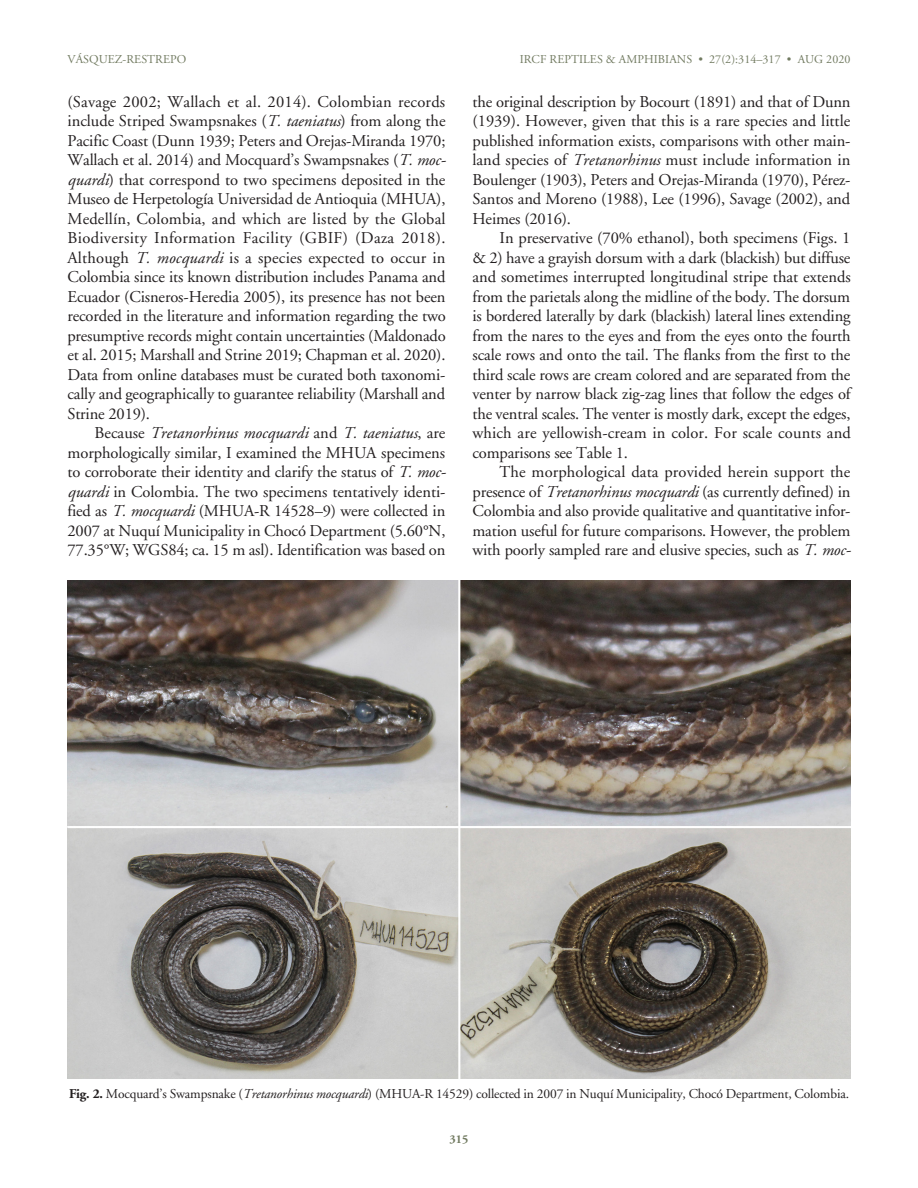
<style>
.page{position:relative;width:918px;height:1188px;background:#fff}
.page>*{position:absolute;margin:0;border:0;box-sizing:border-box;transform-origin:0 0}
.TEXT{font:16.5px/19.5px "Adobe Garamond";letter-spacing:-.01em;color:#231f20;text-align:justify}
.Text__1st_P_drop{font:16.5px/19.5px "Adobe Garamond";letter-spacing:-.01em;color:#231f20;text-align:justify}
.Figure_Caption{font:13.5px "Adobe Garamond";letter-spacing:-.01em;color:#231f20}
.Running_Head_RIGHT{font:12px "Adobe Garamond";letter-spacing:.005em;color:#717a60}
.Running_Head_LEFT{font:12px "Adobe Garamond";letter-spacing:.005em;color:#717a60}
.Running_Head_LEFT-2{font:700 12px "Adobe Garamond";color:#717a60}
.s1{font-style:italic}
.s2{font-weight:700}
</style>
<div class="page">
<img style="left:68px;top:580px;width:782px;height:498px">
<p class="Running_Head_LEFT" style="left:68px;top:53px;width:120px">VÁSQUEZ-RESTREPO</p>
<p class="Running_Head_RIGHT" style="left:520px;top:53px;width:332px">IRCF REPTILES &amp; AMPHIBIANS • 27(2):314–317 • AUG 2020</p>
<p class="Text__1st_P_drop" style="left:68px;top:92px;width:380px">(Savage 2002; Wallach et al. 2014). Colombian records include Striped Swampsnakes (<span class="s1">T. taeniatus</span>) from along the Pacific Coast (Dunn 1939; Peters and Orejas-Miranda 1970; Wallach et al. 2014) and Mocquard’s Swampsnakes (<span class="s1">T. moc&shy;quardi</span>) that correspond to two specimens deposited in the Museo de Herpetología Universidad de Antioquia (MHUA), Medellín, Colombia, and which are listed by the Global Biodiversity Information Facility (GBIF) (Daza 2018).<br>Although <span class="s1">T. mocquardi</span> is a species expected to occur in Colombia since its known distribution includes Panama and Ecuador (Cisneros-Heredia 2005), its presence has not been recorded in the literature and information regarding the two presumptive records might contain uncertainties (Maldonado et al. 2015; Marshall and Strine 2019; Chapman et al. 2020).<br>Data from online databases must be curated both taxonomi&shy;cally and geographically to guarantee reliability (Marshall and Strine 2019).</p>
<p class="TEXT" style="left:68px;top:424px;width:380px;text-indent:27px">Because <span class="s1">Tretanorhinus mocquardi</span> and <span class="s1">T. taeniatus</span>, are morphologically similar, I examined the MHUA specimens to corroborate their identity and clarify the status of <span class="s1">T. moc&shy;quardi</span> in Colombia. The two specimens tentatively identi&shy;fied as <span class="s1">T. mocquardi</span> (MHUA-R 14528–9) were collected in 2007 at Nuquí Municipality in Chocó Department (5.60°N, 77.35°W; WGS84; ca. 15 m asl). Identification was based on</p>
<p class="TEXT" style="left:472px;top:92px;width:380px">the original description by Bocourt (1891) and that of Dunn (1939). However, given that this is a rare species and little published information exists, comparisons with other main&shy;land species of <span class="s1">Tretanorhinus</span> must include information in Boulenger (1903), Peters and Orejas-Miranda (1970), Pérez-Santos and Moreno (1988), Lee (1996), Savage (2002), and Heimes (2016).</p>
<p class="TEXT" style="left:472px;top:229px;width:380px;text-indent:27px">In preservative (70% ethanol), both specimens (Figs. 1 &amp; 2) have a grayish dorsum with a dark (blackish) but diffuse and sometimes interrupted longitudinal stripe that extends from the parietals along the midline of the body. The dorsum is bordered laterally by dark (blackish) lateral lines extending from the nares to the eyes and from the eyes onto the fourth scale rows and onto the tail. The flanks from the first to the third scale rows are cream colored and are separated from the venter by narrow black zig-zag lines that follow the edges of the ventral scales. The venter is mostly dark, except the edges, which are yellowish-cream in color. For scale counts and comparisons see Table 1.</p>
<p class="TEXT" style="left:472px;top:463px;width:380px;text-indent:27px">The morphological data provided herein support the presence of <span class="s1">Tretanorhinus mocquardi</span> (as currently defined) in Colombia and also provide qualitative and quantitative infor&shy;mation useful for future comparisons. However, the problem with poorly sampled rare and elusive species, such as <span class="s1">T. moc-</span></p>
<p class="Figure_Caption" style="left:69px;top:1087px;width:782px"><span class="s2">Fig. 2.</span> Mocquard’s Swampsnake (<span class="s1">Tretanorhinus mocquardi</span>) (MHUA-R 14529) collected in 2007 in Nuquí Municipality, Chocó Department, Colombia.</p>
<p class="Running_Head_LEFT-2" style="left:450px;top:1132px;width:20px">315</p>
</div>
